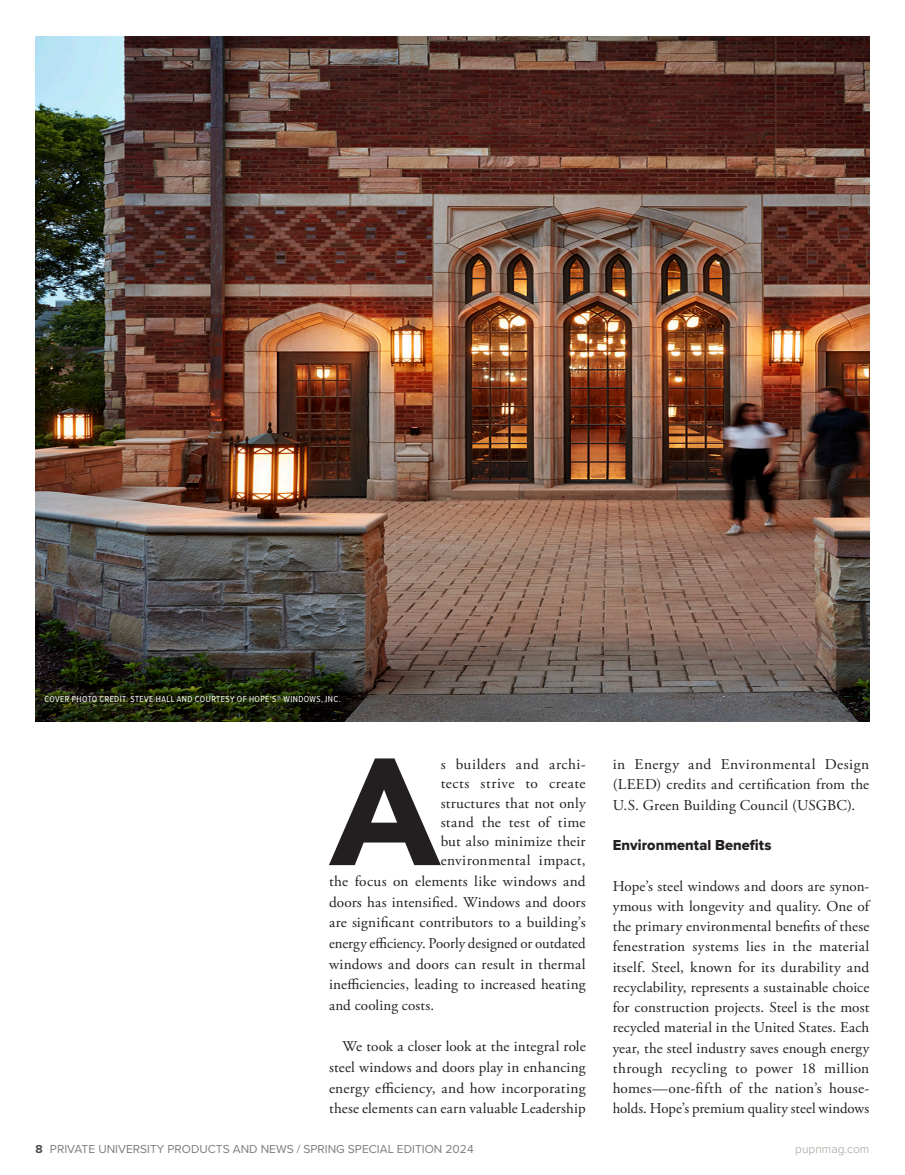
<style>
.page{position:relative;width:905px;height:1175px;background:#fff}
.page>*{position:absolute;margin:0;border:0;box-sizing:border-box;transform-origin:0 0}
.t1{font:900 150.6px "Avenir";color:#231f20}
.t2{font:15px/20.2px "Adobe Garamond Pro";letter-spacing:.01em;color:#231f20;text-align:justify}
.t3{font:15px "Proxima Nova Extrabld";letter-spacing:.005em;color:#231f20}
.t4{font:12px "Proxima Nova";color:#7c7f7e}
.t5{font:300 12px "Proxima Nova";color:#9f9f97}
.t6{font:9px "Proxima Nova Cond";letter-spacing:.045em;color:#fff}
.s1{font-weight:700;color:#4b4c4d}
</style>
<div class="page">
<img style="left:36px;top:36px;width:833px;height:685px">
<p class="t6" style="left:44px;top:692px;width:298px">COVER PHOTO CREDIT: STEVE HALL AND COURTESY OF HOPE’S® WINDOWS, INC.</p>
<h1 class="t1" style="left:329px;top:683px;width:113px">A</h1>
<p class="t2" style="left:440px;top:755px;width:146px;line-height:19.2px">s builders and archi&shy;tects strive to create structures that not only stand the test of time but also minimize their environmental impact,</p>
<p class="t2" style="left:329px;top:871px;width:258px;line-height:20.7px">the focus on elements like windows and doors has intensified. Windows and doors are significant contributors to a building’s energy efficiency. Poorly designed or outdated windows and doors can result in thermal inefficiencies, leading to increased heating and cooling costs.</p>
<p class="t2" style="left:329px;top:1036px;width:258px;line-height:20.7px;text-indent:14px">We took a closer look at the integral role steel windows and doors play in enhancing energy efficiency, and how incorporating these elements can earn valuable Leadership</p>
<p class="t2" style="left:612px;top:754px;width:258px">in Energy and Environmental Design (LEED) credits and certification from the U.S. Green Building Council (USGBC).</p>
<p class="t3" style="left:612px;top:834px;width:160px">Environmental Benefits</p>
<p class="t2" style="left:612px;top:876px;width:258px">Hope’s steel windows and doors are synon&shy;ymous with longevity and quality. One of the primary environmental benefits of these fenestration systems lies in the material itself. Steel, known for its durability and recyclability, represents a sustainable choice for construction projects. Steel is the most recycled material in the United States. Each year, the steel industry saves enough energy through recycling to power 18 million homes—one-fifth of the nation’s house&shy;holds. Hope’s premium quality steel windows</p>
<p class="t4" style="left:36px;top:1139px;width:439px"><span class="s1">8</span> PRIVATE UNIVERSITY PRODUCTS AND NEWS / SPRING SPECIAL EDITION 2024</p>
<p class="t5" style="left:795px;top:1139px;width:75px">pupnmag.com</p>
</div>
